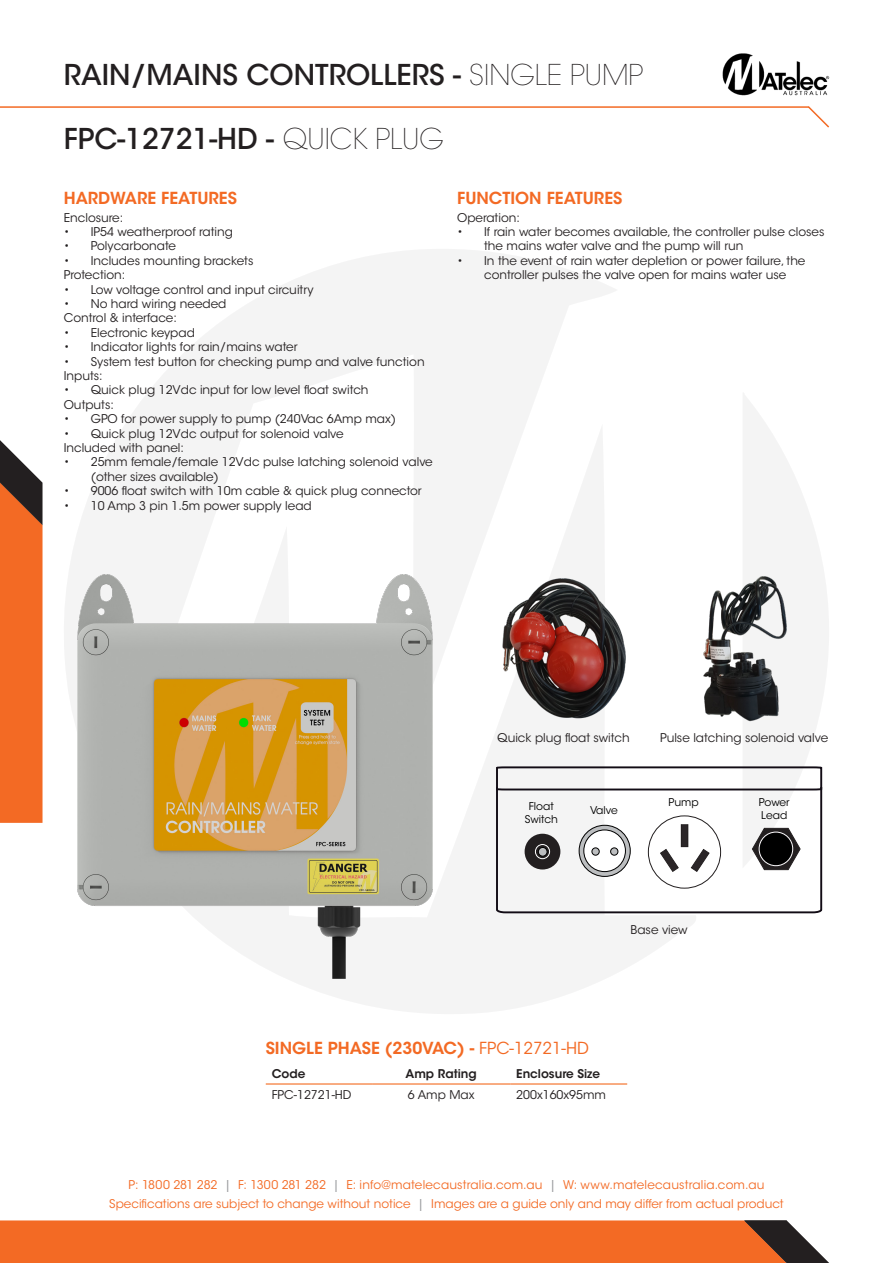
<style>
.page{position:relative;width:893px;height:1263px;background:#fff}
.page>*{position:absolute;margin:0;border:0;box-sizing:border-box;transform-origin:0 0}
.t1{font:500 28.5px "ITC Avant Garde Std";color:#231f20}
.t2{font:600 16.5px "ITC Avant Garde Std";color:#f36a24}
.t3{font:12px/14.4px "ITC Avant Garde Std";color:#231f20}
.t4{font:12px "ITC Avant Garde Std";color:#f36a24}
.t5{font:600 12px "ITC Avant Garde Std";color:#231f20}
.t6{font:10.65px/12.8px "ITC Avant Garde Std";color:#000;text-align:center}
.s1{font-weight:200}
.s2{font-weight:400}
.s3{color:#939598}
</style>
<div class="page">
<svg style="left:287px;top:815px;width:409px;height:199px;fill:#f4f4f4"></svg>
<svg style="left:64px;top:249px;width:552px;height:566px"></svg>
<hr style="left:266px;top:1083px;width:106px;height:1px;background:#f36c21">
<hr style="left:372px;top:1083px;width:138px;height:1px;background:#f36c21">
<hr style="left:510px;top:1083px;width:117px;height:1px;background:#f36c21">
<hr style="left:0;top:106px;width:809px;height:2px;background:#f36a24">
<svg style="left:806px;top:106px;width:23px;height:22px"></svg>
<svg style="left:0;top:1220px;width:829px;height:43px;background:#e86b2b"></svg>
<svg style="left:0;top:440px;width:43px;height:383px;background:#dd6c32"></svg>
<img style="left:78px;top:574px;width:355px;height:404px">
<img style="left:723px;top:54px;width:106px;height:42px">
<svg style="left:495px;top:392px;width:334px;height:522px"></svg>
<svg style="left:579px;top:825px;width:51px;height:51px"></svg>
<div style="left:579px;top:825px;width:52px;height:52px;border:1px solid #000;border-radius:50%"></div>
<div style="left:759px;top:832px;width:34px;height:34px;background:#000;border-radius:50%"></div>
<div style="left:759px;top:832px;width:34px;height:34px;border:1px solid #fdfbfd;border-radius:50%"></div>
<div style="left:584px;top:830px;width:41px;height:41px;background:#fff;border-radius:50%"></div>
<div style="left:583px;top:829px;width:43px;height:43px;border:1px solid #000;border-radius:50%"></div>
<svg style="left:592px;top:848px;width:7px;height:7px"></svg>
<div style="left:591px;top:847px;width:9px;height:9px;border:1px solid #000;border-radius:50%"></div>
<div style="left:611px;top:848px;width:7px;height:7px;background:#bcbec0;border-radius:50%"></div>
<div style="left:610px;top:847px;width:8px;height:9px;border:1px solid #000;border-radius:50%"></div>
<div style="left:525px;top:834px;width:35px;height:35px;background:#231f20;border-radius:50%"></div>
<div style="left:538px;top:847px;width:9px;height:9px;background:#bcbec0;border-radius:50%"></div>
<div style="left:538px;top:847px;width:10px;height:10px;border:1px solid #000;border-radius:50%"></div>
<div style="left:535px;top:844px;width:15px;height:15px;border:1px solid #fff;border-radius:50%"></div>
<p class="t1" style="left:64px;top:57px;width:581px">RAIN/MAINS CONTROLLERS - <span class="s1">SINGLE PUMP</span></p>
<p class="t1" style="left:64px;top:121px;width:381px">FPC-12721-HD - <span class="s1">QUICK PLUG</span></p>
<p class="t2" style="left:64px;top:187px;width:175px">HARDWARE FEATURES</p>
<p class="t3" style="left:64px;top:210px;width:61px">Enclosure:</p>
<p class="t3" style="left:64px;top:224px;width:171px">• IP54 weatherproof rating</p>
<p class="t3" style="left:64px;top:239px;width:114px">• Polycarbonate</p>
<p class="t3" style="left:64px;top:253px;width:191px">• Includes mounting brackets</p>
<p class="t3" style="left:64px;top:268px;width:63px">Protection:</p>
<p class="t3" style="left:64px;top:282px;width:251px">• Low voltage control and input circuitry</p>
<p class="t3" style="left:64px;top:296px;width:164px">• No hard wiring needed</p>
<p class="t3" style="left:64px;top:311px;width:115px">Control &amp; interface:</p>
<p class="t3" style="left:64px;top:325px;width:133px">• Electronic keypad</p>
<p class="t3" style="left:64px;top:340px;width:235px">• Indicator lights for rain/mains water</p>
<p class="t3" style="left:64px;top:354px;width:362px">• System test button for checking pump and valve function</p>
<p class="t3" style="left:64px;top:368px;width:40px">Inputs:</p>
<p class="t3" style="left:64px;top:383px;width:306px">• Quick plug 12Vdc input for low level float switch</p>
<p class="t3" style="left:64px;top:397px;width:52px">Outputs:</p>
<p class="t3" style="left:64px;top:412px;width:334px">• GPO for power supply to pump (240Vac 6Amp max)</p>
<p class="t3" style="left:64px;top:426px;width:281px">• Quick plug 12Vdc output for solenoid valve</p>
<p class="t3" style="left:64px;top:440px;width:122px">Included with panel:</p>
<p class="t3" style="left:91px;top:455px;width:343px;text-indent:-27px">• 25mm female/female 12Vdc pulse latching solenoid valve (other sizes available)</p>
<p class="t3" style="left:64px;top:484px;width:360px">• 9006 float switch with 10m cable &amp; quick plug connector</p>
<p class="t3" style="left:64px;top:498px;width:249px">• 10 Amp 3 pin 1.5m power supply lead</p>
<p class="t2" style="left:457px;top:187px;width:167px">FUNCTION FEATURES</p>
<p class="t3" style="left:457px;top:210px;width:64px">Operation:</p>
<p class="t3" style="left:484px;top:224px;width:342px;text-indent:-27px">• If rain water becomes available, the controller pulse closes the mains water valve and the pump will run</p>
<p class="t3" style="left:484px;top:253px;width:323px;text-indent:-27px">• In the event of rain water depletion or power failure, the controller pulses the valve open for mains water use</p>
<p class="t3" style="left:497px;top:731px;width:134px">Quick plug float switch</p>
<p class="t3" style="left:660px;top:731px;width:170px">Pulse latching solenoid valve</p>
<p class="t6" style="left:525px;top:800px;width:35px">Float<br>Switch</p>
<p class="t6" style="left:590px;top:804px;width:29px">Valve</p>
<p class="t6" style="left:669px;top:796px;width:32px">Pump</p>
<p class="t6" style="left:759px;top:796px;width:32px;text-align:left">Power<br>Lead</p>
<p class="t3" style="left:630px;top:922px;width:59px">Base view</p>
<p class="t2" style="left:266px;top:1037px;width:325px">SINGLE PHASE (230VAC) - <span class="s2">FPC-12721-HD</span></p>
<p class="t5" style="left:272px;top:1066px;width:35px">Code</p>
<p class="t5" style="left:406px;top:1066px;width:73px">Amp Rating</p>
<p class="t5" style="left:516px;top:1066px;width:85px">Enclosure Size</p>
<p class="t3" style="left:272px;top:1087px;width:81px">FPC-12721-HD</p>
<p class="t3" style="left:408px;top:1087px;width:68px">6 Amp Max</p>
<p class="t3" style="left:516px;top:1087px;width:91px">200x160x95mm</p>
<p class="t4" style="left:129px;top:1177px;width:637px">P: 1800 281 282 <span class="s3">|</span> F: 1300 281 282 <span class="s3">|</span> E: info@matelecaustralia.com.au <span class="s3">|</span> W: www.matelecaustralia.com.au</p>
<p class="t4" style="left:109px;top:1196px;width:676px">Specifications are subject to change without notice <span class="s3">|</span> Images are a guide only and may differ from actual product</p>
</div>
